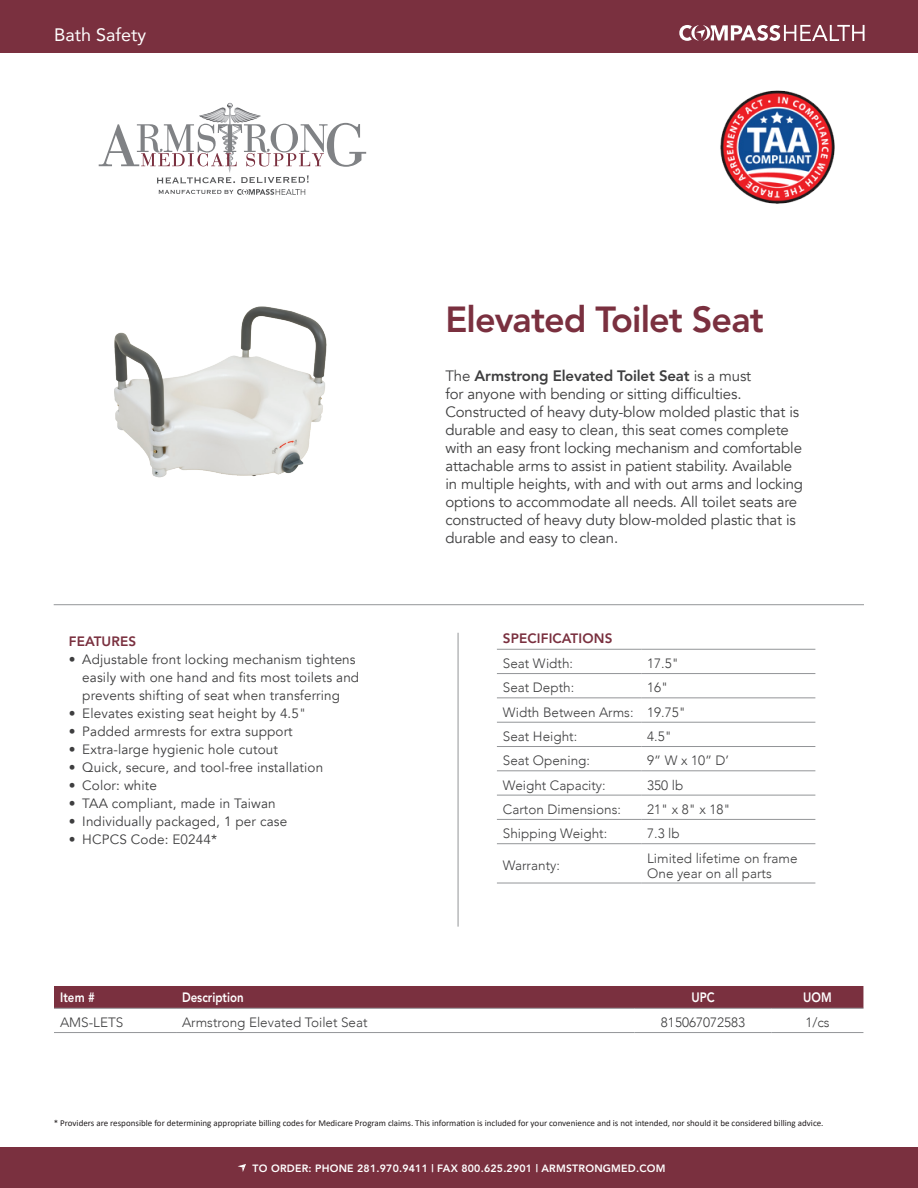
<style>
.page{position:relative;width:918px;height:1188px;background:#fff}
.page>*{position:absolute;margin:0;border:0;box-sizing:border-box;transform-origin:0 0}
.t1{font:800 36px "Avenir";letter-spacing:-.025em;color:#7a303f}
.t2{font:18px "Avenir";color:#fff}
.t3{font:15px/18px "Avenir";letter-spacing:-.01em;color:#3e3e3f}
.t4{font:13.5px/18px "Avenir";letter-spacing:.01em;color:#3e3e3f}
.t5{font:300 13.5px/24.3px "Avenir";color:#3e3e3f}
.t6{font:800 13.5px "Avenir";letter-spacing:.01em;color:#7a303f}
.t7{font:800 13.5px "Avenir";color:#fff;scale:.85 1}
.t8{font:800 10.5px "Avenir";letter-spacing:.02em;color:#fff}
.t9{font:9px "Calibri";color:#231f20}
.s1{font-weight:800}
</style>
<div class="page">
<div style="left:0;top:1147px;width:918px;height:41px;background:#7a303f"></div>
<div style="left:0;top:0;width:918px;height:53px;background:#7a303f"></div>
<svg style="left:679px;top:25px;width:186px;height:16px"></svg>
<svg style="left:238px;top:1164px;width:8px;height:8px"></svg>
<img style="left:114px;top:306px;width:213px;height:172px">
<hr style="left:497px;top:673px;width:144px;height:1px;background:#939598">
<hr style="left:641px;top:673px;width:174px;height:1px;background:#939598">
<hr style="left:497px;top:698px;width:144px;height:1px;background:#939598">
<hr style="left:641px;top:698px;width:174px;height:1px;background:#939598">
<hr style="left:497px;top:649px;width:144px;height:1px;background:#939598">
<hr style="left:641px;top:649px;width:174px;height:1px;background:#939598">
<hr style="left:497px;top:722px;width:144px;height:1px;background:#939598">
<hr style="left:641px;top:722px;width:174px;height:1px;background:#939598">
<hr style="left:497px;top:746px;width:144px;height:1px;background:#939598">
<hr style="left:641px;top:746px;width:174px;height:1px;background:#939598">
<hr style="left:497px;top:771px;width:144px;height:1px;background:#939598">
<hr style="left:641px;top:771px;width:174px;height:1px;background:#939598">
<hr style="left:497px;top:795px;width:144px;height:1px;background:#939598">
<hr style="left:641px;top:795px;width:174px;height:1px;background:#939598">
<hr style="left:497px;top:819px;width:144px;height:1px;background:#939598">
<hr style="left:641px;top:819px;width:174px;height:1px;background:#939598">
<hr style="left:497px;top:843px;width:144px;height:1px;background:#939598">
<hr style="left:641px;top:843px;width:174px;height:1px;background:#939598">
<hr style="left:497px;top:883px;width:144px;height:1px;background:#939598">
<hr style="left:641px;top:883px;width:174px;height:1px;background:#939598">
<hr style="left:54px;top:604px;width:810px;height:1px;background:#939598">
<hr style="left:458px;top:633px;width:1px;height:294px;background:#939598">
<div style="left:54px;top:986px;width:809px;height:22px;background:#7a303f"></div>
<hr style="left:54px;top:1008px;width:122px;height:1px;background:#939598">
<hr style="left:176px;top:1008px;width:459px;height:1px;background:#939598">
<hr style="left:634px;top:1008px;width:138px;height:1px;background:#939598">
<hr style="left:772px;top:1008px;width:91px;height:1px;background:#939598">
<hr style="left:54px;top:1032px;width:122px;height:1px;background:#939598">
<hr style="left:176px;top:1032px;width:459px;height:1px;background:#939598">
<hr style="left:634px;top:1032px;width:138px;height:1px;background:#939598">
<hr style="left:772px;top:1032px;width:91px;height:1px;background:#939598">
<img style="left:199px;top:103px;width:36px;height:69px">
<svg style="left:99px;top:123px;width:267px;height:44px"></svg>
<svg style="left:157px;top:175px;width:152px;height:20px"></svg>
<img style="left:720px;top:90px;width:115px;height:114px">
<p class="t2" style="left:54px;top:20px;width:94px">Bath Safety</p>
<p class="t6" style="left:69px;top:634px;width:69px">FEATURES</p>
<p class="t4" style="left:82px;top:651px;width:278px;text-indent:-14px">• Adjustable front locking mechanism tightens easily with one hand and fits most toilets and prevents shifting of seat when transferring</p>
<p class="t4" style="left:69px;top:705px;width:239px">• Elevates existing seat height by 4.5"</p>
<p class="t4" style="left:69px;top:723px;width:225px">• Padded armrests for extra support</p>
<p class="t4" style="left:69px;top:741px;width:211px">• Extra-large hygienic hole cutout</p>
<p class="t4" style="left:69px;top:759px;width:256px">• Quick, secure, and tool-free installation</p>
<p class="t4" style="left:69px;top:777px;width:90px">• Color: white</p>
<p class="t4" style="left:69px;top:795px;width:208px">• TAA compliant, made in Taiwan</p>
<p class="t4" style="left:69px;top:813px;width:220px">• Individually packaged, 1 per case</p>
<p class="t4" style="left:69px;top:831px;width:150px">• HCPCS Code: E0244*</p>
<h1 class="t1" style="left:446px;top:298px;width:320px">Elevated Toilet Seat</h1>
<p class="t3" style="left:446px;top:367px;width:359px">The <span class="s1">Armstrong Elevated Toilet Seat</span> is a must<br>for anyone with bending or sitting difficulties.<br>Constructed of heavy duty-blow molded plastic that is durable and easy to clean, this seat comes complete with an easy front locking mechanism and comfortable attachable arms to assist in patient stability. Available in multiple heights, with and with out arms and locking options to accommodate all needs. All toilet seats are constructed of heavy duty blow-molded plastic that is durable and easy to clean.</p>
<p class="t6" style="left:503px;top:631px;width:111px">SPECIFICATIONS</p>
<p class="t5" style="left:503px;top:651px;width:72px">Seat Width:</p>
<p class="t5" style="left:647px;top:651px;width:33px">17.5"</p>
<p class="t5" style="left:503px;top:676px;width:73px">Seat Depth:</p>
<p class="t5" style="left:503px;top:676px;width:184px;text-indent:144px">16"<br>Width Between Arms: 19.75"<br>Seat Height:</p>
<p class="t5" style="left:647px;top:724px;width:26px">4.5"</p>
<p class="t5" style="left:503px;top:749px;width:89px">Seat Opening:</p>
<p class="t5" style="left:647px;top:749px;width:83px">9” W x 10” D’</p>
<p class="t5" style="left:503px;top:773px;width:104px">Weight Capacity:</p>
<p class="t5" style="left:647px;top:773px;width:38px">350 lb</p>
<p class="t5" style="left:503px;top:797px;width:120px">Carton Dimensions:</p>
<p class="t5" style="left:647px;top:797px;width:85px">21" x 8" x 18"</p>
<p class="t5" style="left:503px;top:822px;width:106px">Shipping Weight:</p>
<p class="t5" style="left:647px;top:822px;width:34px">7.3 lb</p>
<p class="t5" style="left:503px;top:853px;width:59px">Warranty:</p>
<p class="t5" style="left:647px;top:850px;width:152px;line-height:15px">Limited lifetime on frame<br>One year on all parts</p>
<p class="t7" style="left:60px;top:990px;width:43px">Item #</p>
<p class="t7" style="left:182px;top:990px;width:74px">Description</p>
<p class="t7" style="left:692px;top:990px;width:29px">UPC</p>
<p class="t7" style="left:803px;top:990px;width:35px">UOM</p>
<p class="t5" style="left:60px;top:1010px;width:65px">AMS-LETS</p>
<p class="t5" style="left:182px;top:1010px;width:187px">Armstrong Elevated Toilet Seat</p>
<p class="t5" style="left:661px;top:1010px;width:86px">815067072583</p>
<p class="t5" style="left:805px;top:1010px;width:26px">1/cs</p>
<p class="t9" style="left:54px;top:1117px;width:771px">* Providers are responsible for determining appropriate billing codes for Medicare Program claims. This information is included for your convenience and is not intended, nor should it be considered billing advice.</p>
<p class="t8" style="left:253px;top:1162px;width:414px">TO ORDER: PHONE 281.970.9411 | FAX 800.625.2901 | ARMSTRONGMED.COM</p>
</div>
